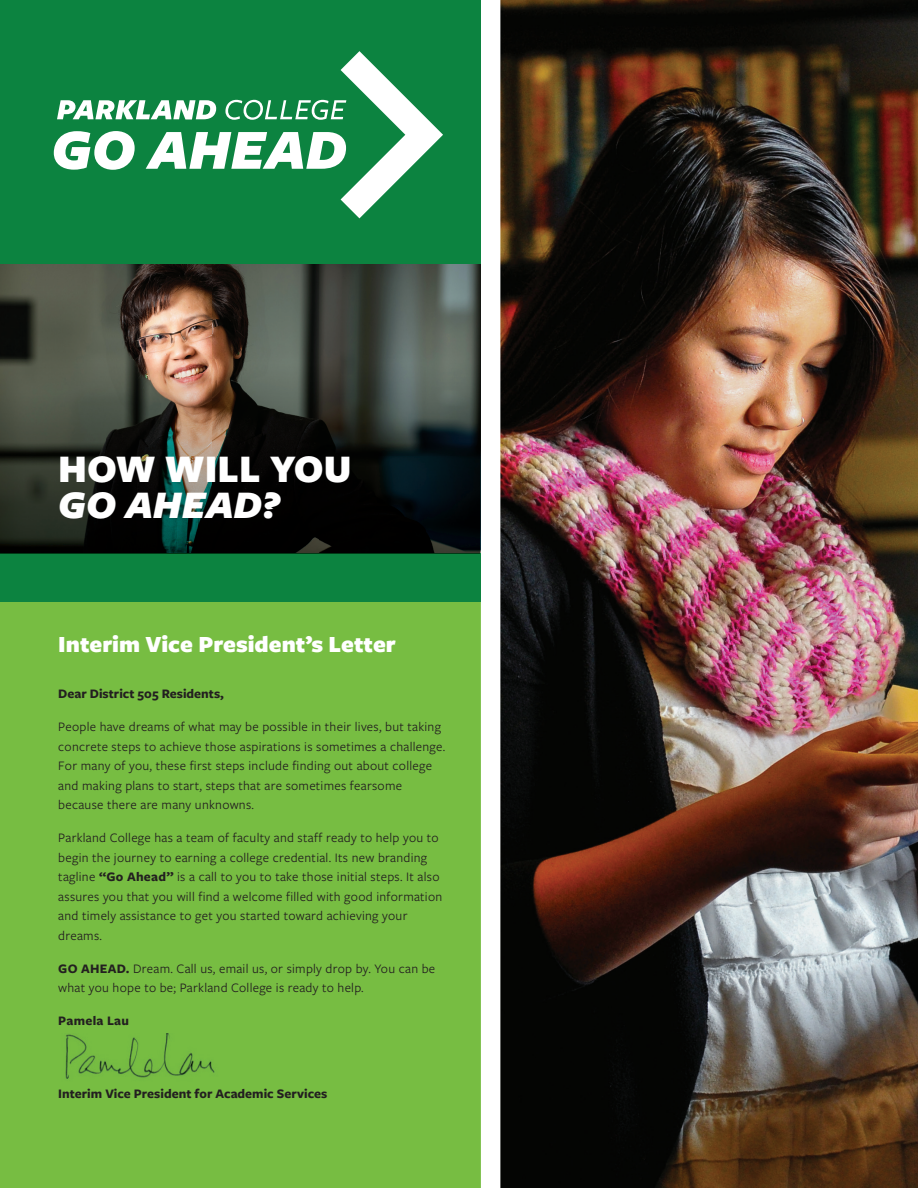
<style>
.page{position:relative;width:918px;height:1188px;background:#fff}
.page>*{position:absolute;margin:0;border:0;box-sizing:border-box;transform-origin:0 0}
.t1{font:900 40.5px "Freight Sans Pro";color:#fff}
.t2{font:italic 900 40.5px "Freight Sans Pro";color:#fff}
.t3{font:900 24px "Freight Sans Pro";color:#fff}
.t4{font:13.5px/19.5px "Freight Sans Pro";letter-spacing:.02em;color:#231f20}
.t5{font:700 13.5px "Freight Sans Pro";color:#231f20}
.t6{font:700 13.5px "Freight Sans Pro";letter-spacing:.02em;color:#231f20}
.s1{font-weight:700}
</style>
<div class="page">
<img style="left:500px;top:0;width:418px;height:1188px">
<div style="left:0;top:602px;width:481px;height:586px;background:#77bd42"></div>
<img style="left:479px;top:263px;width:2px;height:290px">
<div style="left:0;top:0;width:481px;height:263px;background:#0c8340"></div>
<div style="left:0;top:553px;width:481px;height:49px;background:#0c8340"></div>
<svg style="left:54px;top:51px;width:389px;height:167px"></svg>
<img style="left:58px;top:1034px;width:180px;height:50px">
<img style="left:0;top:263px;width:479px;height:290px">
<h1 class="t1" style="left:58px;top:441px;width:295px">HOW WILL YOU</h1>
<h1 class="t2" style="left:58px;top:477px;width:223px">GO AHEAD?</h1>
<h2 class="t3" style="left:58px;top:627px;width:339px">Interim Vice President’s Letter</h2>
<p class="t5" style="left:58px;top:685px;width:167px">Dear District 505 Residents,</p>
<p class="t4" style="left:58px;top:717px;width:388px">People have dreams of what may be possible in their lives, but taking concrete steps to achieve those aspirations is sometimes a challenge.<br>For many of you, these first steps include finding out about college and making plans to start, steps that are sometimes fearsome because there are many unknowns.</p>
<p class="t4" style="left:58px;top:828px;width:386px">Parkland College has a team of faculty and staff ready to help you to begin the journey to earning a college credential. Its new branding tagline <span class="s1">“Go Ahead”</span> is a call to you to take those initial steps. It also assures you that you will find a welcome filled with good information and timely assistance to get you started toward achieving your dreams.</p>
<p class="t4" style="left:58px;top:958px;width:379px"><span class="s1">GO AHEAD.</span> Dream. Call us, email us, or simply drop by. You can be what you hope to be; Parkland College is ready to help.</p>
<p class="t6" style="left:58px;top:1011px;width:72px">Pamela Lau</p>
<p class="t5" style="left:58px;top:1084px;width:271px">Interim Vice President for Academic Services</p>
</div>
